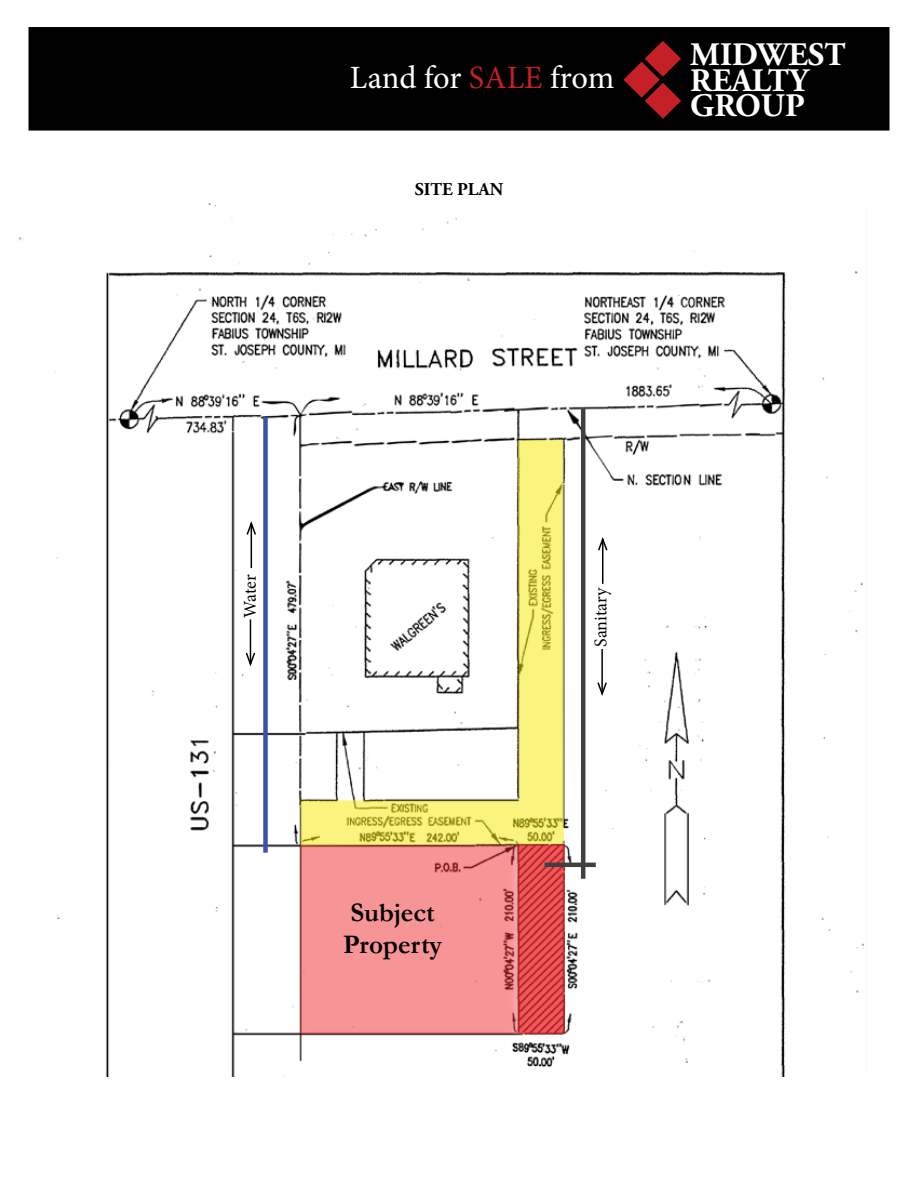
<style>
.page{position:relative;width:918px;height:1188px;background:#fff}
.page>*{position:absolute;margin:0;border:0;box-sizing:border-box;transform-origin:0 0}
.t1{font:700 32.85px/25.7px "Adobe Garamond Pro";color:#fff}
.t2{font:32.55px "Minion Pro";color:#fff}
.t3{font:700 27px/32.4px "Garamond";color:#000}
.t4{font:18px "Minion Pro";letter-spacing:-.005em;color:#000}
.t5{font:700 18px "Adobe Garamond Pro";color:#000}
.s1{color:#c52026}
</style>
<div class="page">
<div style="left:28px;top:27px;width:862px;height:104px;background:#000;border:2px solid #000"></div>
<svg style="left:623px;top:41px;width:58px;height:78px"></svg>
<img style="left:18px;top:204px;width:846px;height:873px">
<div style="left:300px;top:845px;width:264px;height:188px;background:linear-gradient(to bottom,#f39193,#f69497)"></div>
<svg style="left:508px;top:834px;width:66px;height:209px"></svg>
<svg style="left:518px;top:845px;width:46px;height:189px;background:#db4547"></svg>
<svg style="left:301px;top:440px;width:263px;height:405px"></svg>
<div style="left:263px;top:417px;width:5px;height:436px;background:#3a53a4"></div>
<hr style="left:581px;top:409px;width:4px;height:470px;background:#404040">
<hr style="left:545px;top:863px;width:51px;height:4px;background:#404040">
<hr style="left:251px;top:523px;width:1px;height:45px;background:#000">
<svg style="left:245px;top:519px;width:12px;height:17px"></svg>
<hr style="left:250px;top:619px;width:1px;height:45px;background:#000">
<svg style="left:244px;top:651px;width:12px;height:18px"></svg>
<hr style="left:601px;top:649px;width:2px;height:45px;background:#000">
<svg style="left:596px;top:681px;width:12px;height:17px"></svg>
<hr style="left:602px;top:539px;width:1px;height:45px;background:#000">
<svg style="left:597px;top:535px;width:12px;height:17px"></svg>
<p class="t2" style="left:350px;top:56px;width:266px">Land for <span class="s1">SALE</span> from</p>
<p class="t5" style="left:415px;top:179px;width:90px">SITE PLAN</p>
<p class="t1" style="left:690px;top:42px;width:157px">MIDWEST<br>REALTY<br>GROUP</p>
<p class="t4" style="left:238px;top:618px;width:44px;rotate:-90deg">Water</p>
<p class="t3" style="left:343px;top:896px;width:101px">Subject<br>Property</p>
<p class="t4" style="left:589px;top:647px;width:61px;rotate:-90deg">Sanitary</p>
</div>
